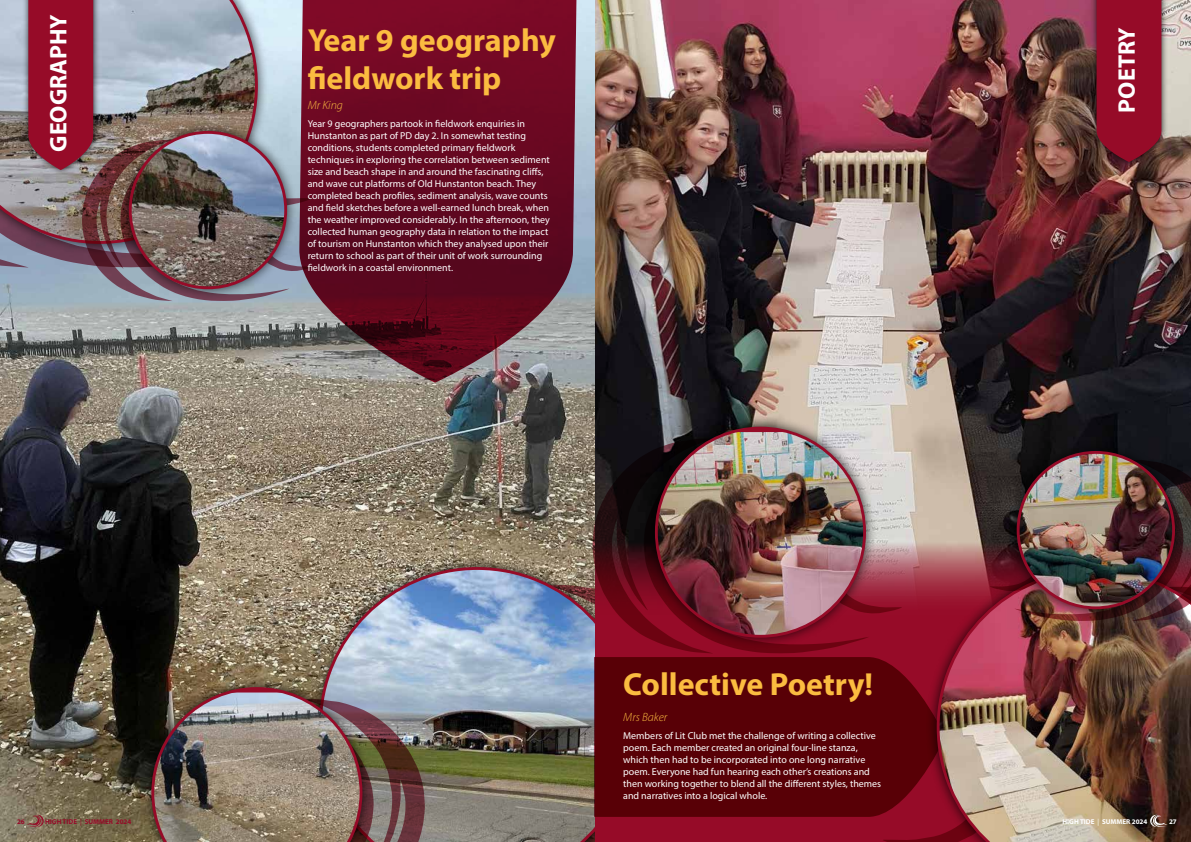
<style>
.page{position:relative;width:1191px;height:842px;background:#fff}
.page>*{position:absolute;margin:0;border:0;box-sizing:border-box;transform-origin:0 0}
.t1{font:700 32px/38.4px "Myriad Pro";color:#fbbc40}
.t2{font:700 24px "Myriad Pro";color:#fff}
.t3{font:italic 300 12px "Myriad Pro";color:#fbbc40}
.t4{font:10px/12px "Myriad Pro";color:#fff}
.t5{font:700 7px "Myriad Pro";color:#960b28}
.t6{font:700 7px "Myriad Pro";color:#fff}
.s1{font-weight:400}
</style>
<div class="page">
<img style="left:0;top:0;width:595px;height:842px">
<svg style="left:265px;top:601px;width:43px;height:75px;background:#94866c"></svg>
<div style="left:308px;top:556px;width:339px;height:286px;background:#000;opacity:.75"></div>
<img style="left:319px;top:567px;width:276px;height:275px">
<img style="left:595px;top:0;width:596px;height:603px">
<div style="left:594px;top:657px;width:288px;height:160px;background:#580006"></div>
<svg style="left:882px;top:603px;width:43px;height:239px;background:#730414"></svg>
<div style="left:925px;top:558px;width:266px;height:284px;background:#000;opacity:.75"></div>
<img style="left:936px;top:569px;width:53px;height:273px">
<div style="left:1005px;top:440px;width:180px;height:180px;background:#000;opacity:.75"></div>
<svg style="left:299px;top:0;width:277px;height:383px;background:#6c1a2f"></svg>
<img style="left:0;top:0;width:314px;height:301px">
<div style="left:118px;top:120px;width:180px;height:180px;background:#000;opacity:.75"></div>
<img style="left:130px;top:132px;width:156px;height:156px;border-radius:78px">
<div style="left:129px;top:131px;width:158px;height:158px;border:3px solid #960b28;border-radius:50%"></div>
<div style="left:140px;top:676px;width:233px;height:166px;background:#000;opacity:.75"></div>
<img style="left:115px;top:687px;width:310px;height:155px">
<div style="left:1090px;top:0;width:77px;height:168px;background:#000;opacity:.75"></div>
<svg style="left:1096px;top:0;width:65px;height:162px;background:#900d28"></svg>
<svg style="left:716px;top:449px;width:186px;height:204px;background:#b5737f"></svg>
<svg style="left:592px;top:438px;width:124px;height:215px;background:#4a141e"></svg>
<div style="left:644px;top:416px;width:233px;height:233px;background:#000;opacity:.75"></div>
<img style="left:656px;top:432px;width:208px;height:203px">
<img style="left:989px;top:459px;width:202px;height:383px">
<svg style="left:26px;top:815px;width:18px;height:12px"></svg>
<h2 class="t2" style="left:43px;top:152px;width:139px;rotate:-90deg">GEOGRAPHY</h2>
<h1 class="t1" style="left:308px;top:20px;width:250px">Year 9 geography fieldwork trip</h1>
<p class="t3" style="left:308px;top:98px;width:37px">Mr King</p>
<p class="t4" style="left:308px;top:118px;width:244px">Year 9 geographers partook in fieldwork enquiries in Hunstanton as part of PD day 2. In somewhat testing conditions, students completed primary fieldwork techniques in exploring the correlation between sediment size and beach shape in and around the fascinating cliffs, and wave cut platforms of Old Hunstanton beach. They completed beach profiles, sediment analysis, wave counts and field sketches before a well-earned lunch break, when the weather improved considerably. In the afternoon, they collected human geography data in relation to the impact of tourism on Hunstanton which they analysed upon their return to school as part of their unit of work surrounding fieldwork in a coastal environment.</p>
<h1 class="t1" style="left:623px;top:664px;width:251px">Collective Poetry!</h1>
<p class="t3" style="left:623px;top:710px;width:46px">Mrs Baker</p>
<p class="t4" style="left:623px;top:729px;width:260px">Members of Lit Club met the challenge of writing a collective poem. Each member created an original four-line stanza, which then had to be incorporated into one long narrative poem. Everyone had fun hearing each other’s creations and then working together to blend all the different styles, themes and narratives into a logical whole.</p>
<h2 class="t2" style="left:1111px;top:113px;width:87px;rotate:-90deg">POETRY</h2>
<p class="t5" style="left:17px;top:817px;width:9px">26</p>
<p class="t5" style="left:45px;top:817px;width:88px">HIGH TIDE <span class="s1">|</span> SUMMER 2024</p>
<p class="t6" style="left:1062px;top:817px;width:86px">HIGH TIDE <span class="s1">|</span> SUMMER 2024</p>
<p class="t6" style="left:1169px;top:817px;width:9px">27</p>
</div>
